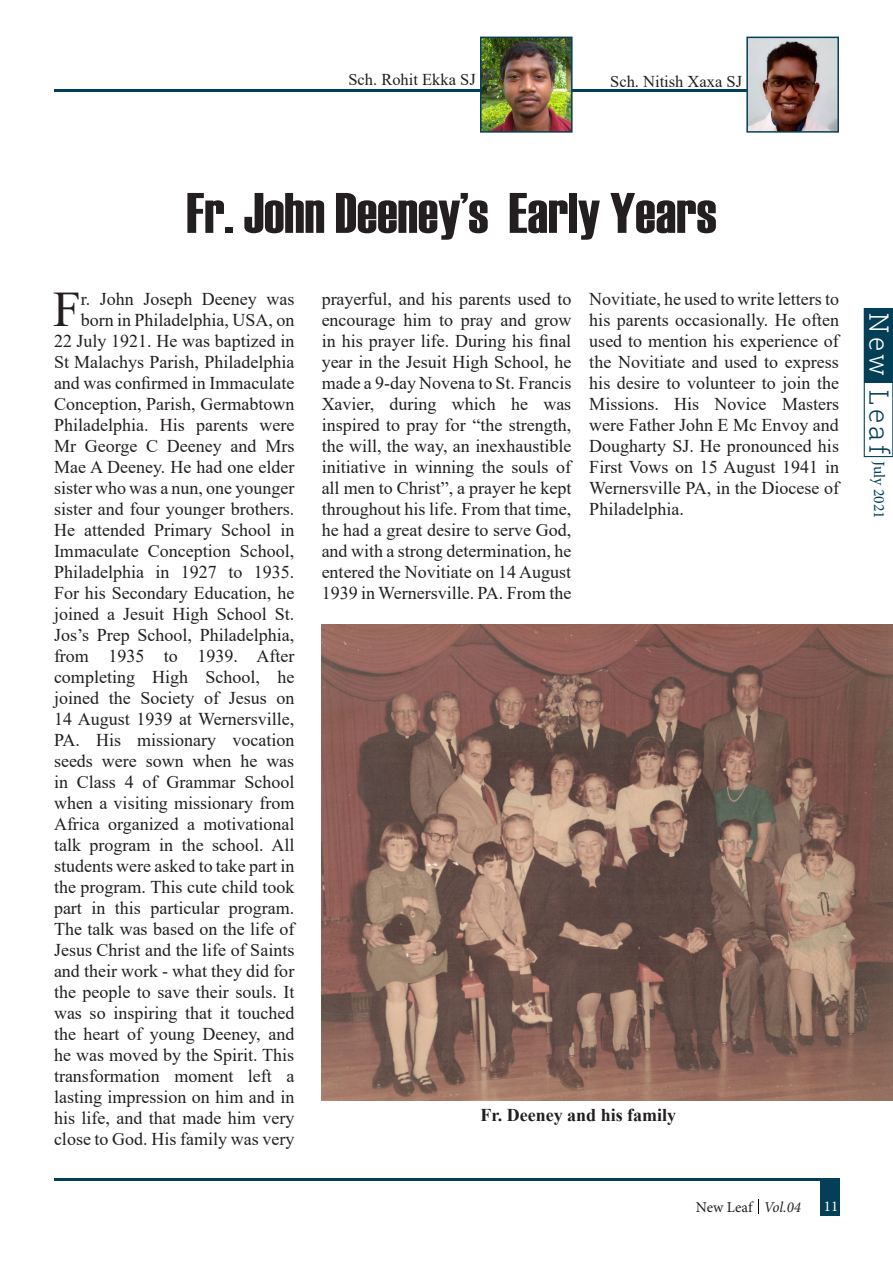
<style>
.page{position:relative;width:893px;height:1263px;background:#fff}
.page>*{position:absolute;margin:0;border:0;box-sizing:border-box;transform-origin:0 0}
.Main_Heading{font:57px "Haettenschweiler";color:#231f20}
.Body_text{font:49.65px "Times New Roman";color:#231f20}
.t1{font:300 26.7px "Roboto Slab";letter-spacing:.13em;color:#034057}
.Body_text-2{font:18px/21px "Times New Roman";color:#231f20;text-align:justify}
.Body_text-3{font:700 18px "Times New Roman";color:#231f20}
.author_name{font:16.5px "Times New Roman";color:#231f20}
.t2{font:15.6px "Minion Pro";color:#034057}
.t3{font:15px "Minion Pro";letter-spacing:.005em;color:#231f20}
.t4{font:15px "Minion Pro";color:#fff}
.s1{font-style:italic}
.s2{color:#fff}
</style>
<div class="page">
<hr style="left:54px;top:1178px;width:785px;height:3px;background:#034057">
<div style="left:820px;top:1178px;width:19px;height:37px;background:#034057"></div>
<svg style="left:758px;top:1199px;width:1px;height:14px"></svg>
<hr style="left:54px;top:89px;width:785px;height:3px;background:#034057">
<div style="left:864px;top:308px;width:29px;height:75px;background:#034057"></div>
<div style="left:864px;top:308px;width:29px;height:149px;border:1px solid #034057"></div>
<img style="left:322px;top:625px;width:571px;height:476px">
<img style="left:749px;top:40px;width:87px;height:90px">
<div style="left:746px;top:37px;width:93px;height:96px;border:2px solid #034057"></div>
<img style="left:483px;top:40px;width:87px;height:90px">
<div style="left:480px;top:37px;width:93px;height:96px;border:2px solid #034057"></div>
<p class="author_name" style="left:348px;top:68px;width:129px">Sch. Rohit Ekka SJ</p>
<p class="author_name" style="left:610px;top:70px;width:133px">Sch. Nitish Xaxa SJ</p>
<p class="Main_Heading" style="left:186px;top:174px;width:532px">Fr. John Deeney’s Early Years</p>
<p class="Body_text-2" style="left:54px;top:288px;width:242px;text-align:right">r. John Joseph Deeney was born in Philadelphia, USA, on<br>22 July 1921. He was baptized in<br>St Malachys Parish, Philadelphia and was confirmed in Immaculate<br>Conception, Parish, Germabtown<br>Philadelphia. His parents were<br>Mr George C Deeney and Mrs<br>Mae A Deeney. He had one elder sister who was a nun, one younger sister and four younger brothers.<br>He attended Primary School in<br>Immaculate Conception School,<br>Philadelphia in 1927 to 1935.<br>For his Secondary Education, he joined a Jesuit High School St.<br>Jos’s Prep School, Philadelphia, from 1935 to 1939. After completing High School, he joined the Society of Jesus on<br>14 August 1939 at Wernersville,<br>PA. His missionary vocation seeds were sown when he was in Class 4 of Grammar School when a visiting missionary from<br>Africa organized a motivational talk program in the school. All students were asked to take part in the program. This cute child took part in this particular program.<br>The talk was based on the life of<br>Jesus Christ and the life of Saints and their work - what they did for the people to save their souls. It was so inspiring that it touched the heart of young Deeney, and he was moved by the Spirit. This transformation moment left a lasting impression on him and in his life, and that made him very close to God. His family was very</p>
<p class="Body_text-2" style="left:322px;top:288px;width:251px">prayerful, and his parents used to encourage him to pray and grow in his prayer life. During his final year in the Jesuit High School, he made a 9-day Novena to St. Francis Xavier, during which he was inspired to pray for “the strength, the will, the way, an inexhaustible initiative in winning the souls of all men to Christ”, a prayer he kept throughout his life. From that time, he had a great desire to serve God, and with a strong determination, he entered the Novitiate on 14 August 1939 in Wernersville. PA. From the</p>
<p class="Body_text-2" style="left:589px;top:288px;width:251px">Novitiate, he used to write letters to his parents occasionally. He often used to mention his experience of the Novitiate and used to express his desire to volunteer to join the Missions. His Novice Masters were Father John E Mc Envoy and Dougharty SJ. He pronounced his First Vows on 15 August 1941 in Wernersville PA, in the Diocese of Philadelphia.</p>
<p class="Body_text" style="left:53px;top:274px;width:29px">F</p>
<p class="Body_text-3" style="left:480px;top:1102px;width:197px">Fr. Deeney and his family</p>
<p class="t3" style="left:696px;top:1197px;width:107px">New Leaf <span class="s1">Vol.04</span></p>
<p class="t4" style="left:824px;top:1196px;width:16px">11</p>
<h3 class="t1" style="left:897px;top:313px;width:142px;rotate:90deg"><span class="s2">New</span> Leaf</h3>
<p class="t2" style="left:889px;top:461px;width:59px;rotate:90deg">July 2021</p>
</div>
